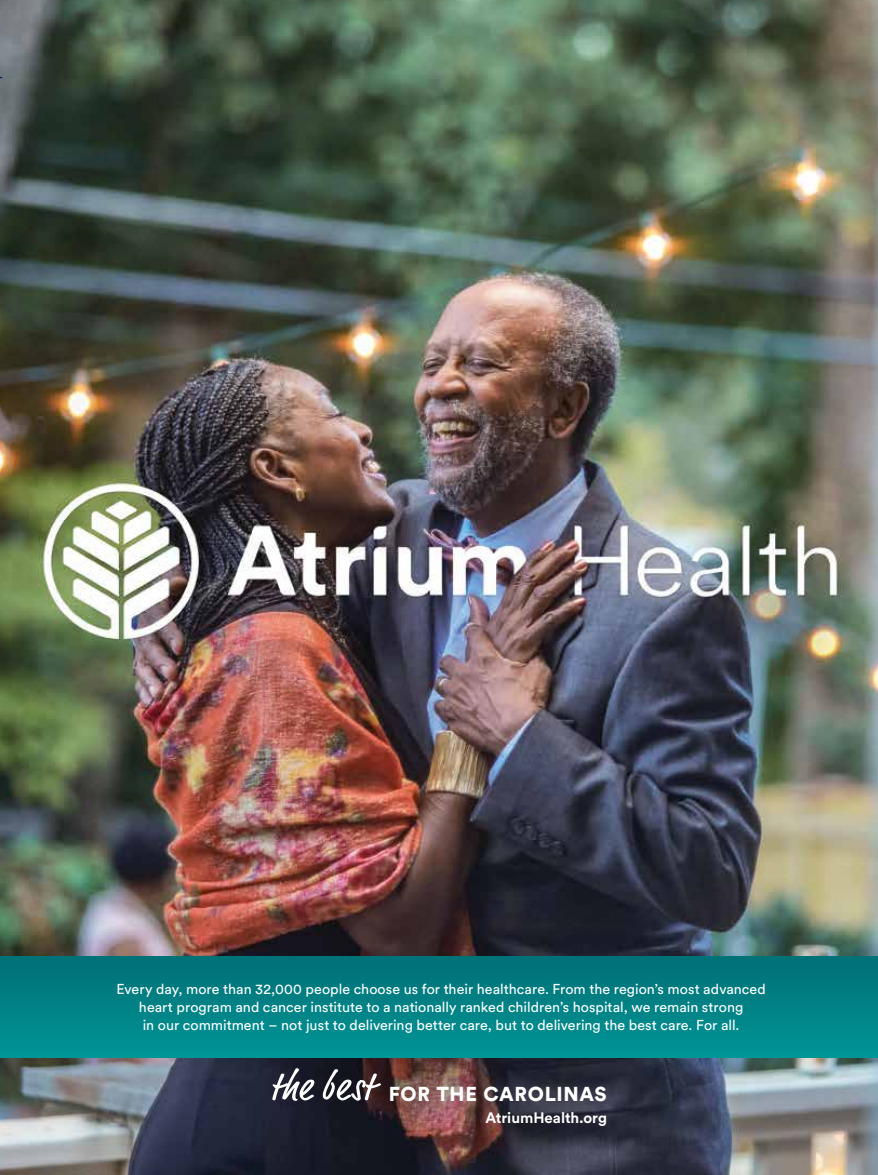
<style>
.page{position:relative;width:878px;height:1175px;background:#fff}
.page>*{position:absolute;margin:0;border:0;box-sizing:border-box;transform-origin:0 0}
.t1{font:900 19.95px "Circular Std";letter-spacing:.03em;color:#fff}
.t2{font:700 15px "Circular Std";color:#fff}
.t3{font:14.25px/18px "Circular Std";color:#fff;text-align:center}
</style>
<div class="page">
<img style="left:0;top:1057px;width:878px;height:117px">
<img style="left:0;top:0;width:878px;height:956px">
<svg style="left:272px;top:1068px;width:42px;height:32px"></svg>
<svg style="left:323px;top:1069px;width:58px;height:31px"></svg>
<div style="left:0;top:956px;width:878px;height:101px;background:linear-gradient(to bottom,#006f75,#009597)"></div>
<p class="t3" style="left:116px;top:980px;width:651px">Every day, more than 32,000 people choose us for their healthcare. From the region’s most advanced heart program and cancer institute to a nationally ranked children’s hospital, we remain strong<br>in our commitment – not just to delivering better care, but to delivering the best care. For all.</p>
<h1 class="t1" style="left:389px;top:1082px;width:219px">FOR THE CAROLINAS</h1>
<p class="t2" style="left:485px;top:1111px;width:123px">AtriumHealth.org</p>
</div>
